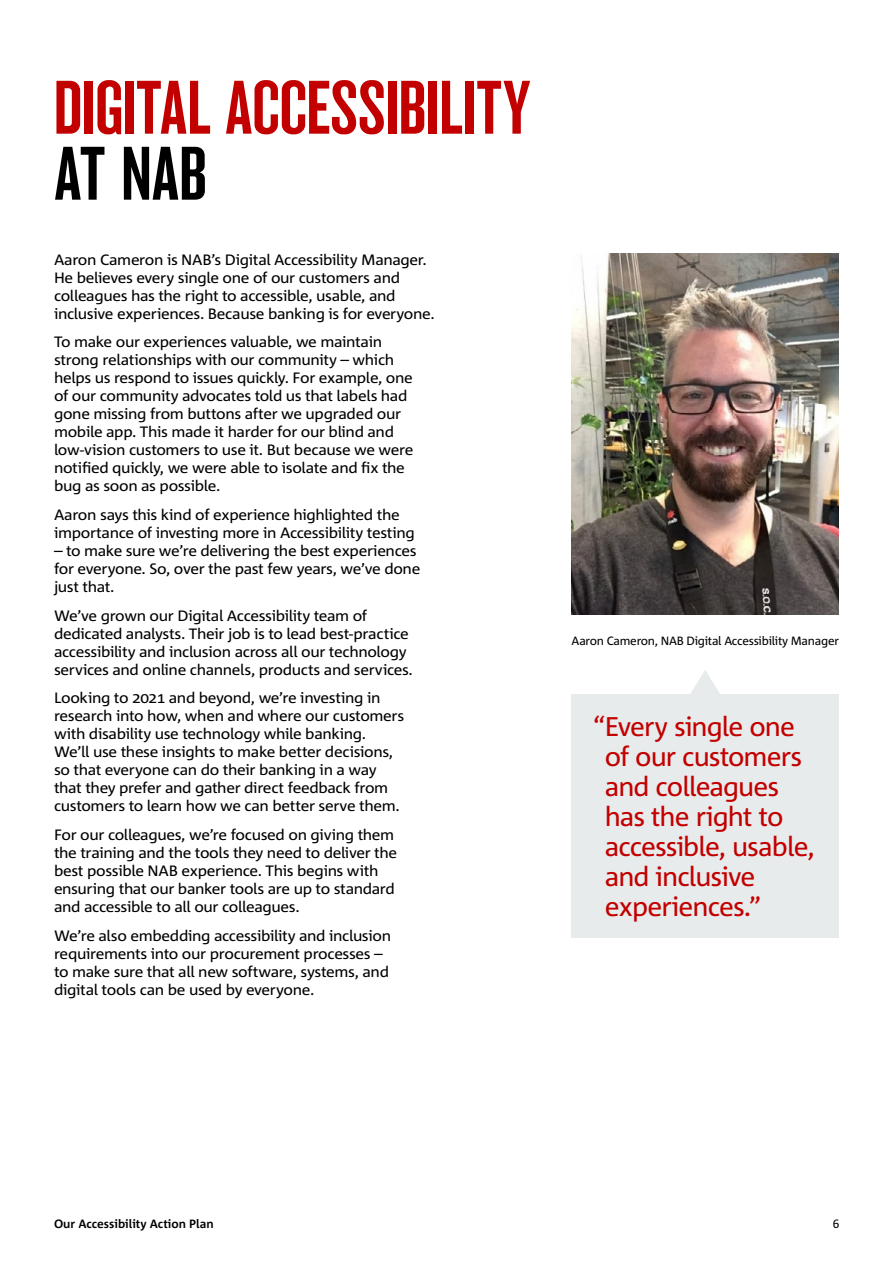
<style>
.page{position:relative;width:893px;height:1263px;background:#fff}
.page>*{position:absolute;margin:0;border:0;box-sizing:border-box;transform-origin:0 0}
.t1{font:70.5px "NAB Impact";color:#c20000}
.t2{font:70.5px "NAB Impact";color:#000}
.t3{font:27px/30px "Corpid C1";letter-spacing:-.035em;color:#c20000}
.t4{font:15px/18px "Corpid C1";letter-spacing:-.025em;color:#000;scale:1.05 1}
.t5{font:12px "Corpid C1";letter-spacing:-.02em;color:#000}
.t6{font:700 12px "Corpid C1";color:#000}
</style>
<div class="page">
<img style="left:572px;top:253px;width:267px;height:361px">
<svg style="left:690px;top:670px;width:30px;height:24px"></svg>
<div style="left:572px;top:694px;width:267px;height:243px;background:#e8ebec"></div>
<h1 class="t1" style="left:54px;top:77px;width:479px">DIGITAL ACCESSIBILITY</h1>
<h1 class="t2" style="left:54px;top:143px;width:154px">AT NAB</h1>
<p class="t4" style="left:54px;top:250px;width:364px">Aaron Cameron is NAB’s Digital Accessibility Manager.<br>He believes every single one of our customers and colleagues has the right to accessible, usable, and inclusive experiences. Because banking is for everyone.</p>
<p class="t4" style="left:54px;top:333px;width:344px">To make our experiences valuable, we maintain strong relationships with our community – which helps us respond to issues quickly. For example, one of our community advocates told us that labels had gone missing from buttons after we upgraded our mobile app. This made it harder for our blind and low-vision customers to use it. But because we were notified quickly, we were able to isolate and fix the bug as soon as possible.</p>
<p class="t4" style="left:54px;top:505px;width:345px">Aaron says this kind of experience highlighted the importance of investing more in Accessibility testing</p>
<p class="t4" style="left:54px;top:541px;width:350px">– to make sure we’re delivering the best experiences for everyone. So, over the past few years, we’ve done just that.</p>
<p class="t4" style="left:54px;top:606px;width:343px">We’ve grown our Digital Accessibility team of dedicated analysts. Their job is to lead best-practice accessibility and inclusion across all our technology services and online channels, products and services.</p>
<p class="t4" style="left:54px;top:689px;width:335px">Looking to 2021 and beyond, we’re investing in research into how, when and where our customers with disability use technology while banking.<br>We’ll use these insights to make better decisions, so that everyone can do their banking in a way that they prefer and gather direct feedback from customers to learn how we can better serve them.</p>
<p class="t4" style="left:54px;top:825px;width:328px">For our colleagues, we’re focused on giving them the training and the tools they need to deliver the best possible NAB experience. This begins with ensuring that our banker tools are up to standard and accessible to all our colleagues.</p>
<p class="t4" style="left:54px;top:926px;width:323px">We’re also embedding accessibility and inclusion requirements into our procurement processes – to make sure that all new software, systems, and digital tools can be used by everyone.</p>
<p class="t5" style="left:572px;top:633px;width:269px">Aaron Cameron, NAB Digital Accessibility Manager</p>
<h2 class="t3" style="left:605px;top:711px;width:212px;text-indent:-12px">“Every single one of our customers and colleagues has the right to accessible, usable, and inclusive experiences.”</h2>
<p class="t6" style="left:54px;top:1216px;width:161px">Our Accessibility Action Plan</p>
<p class="t5" style="left:833px;top:1216px;width:8px">6</p>
</div>
